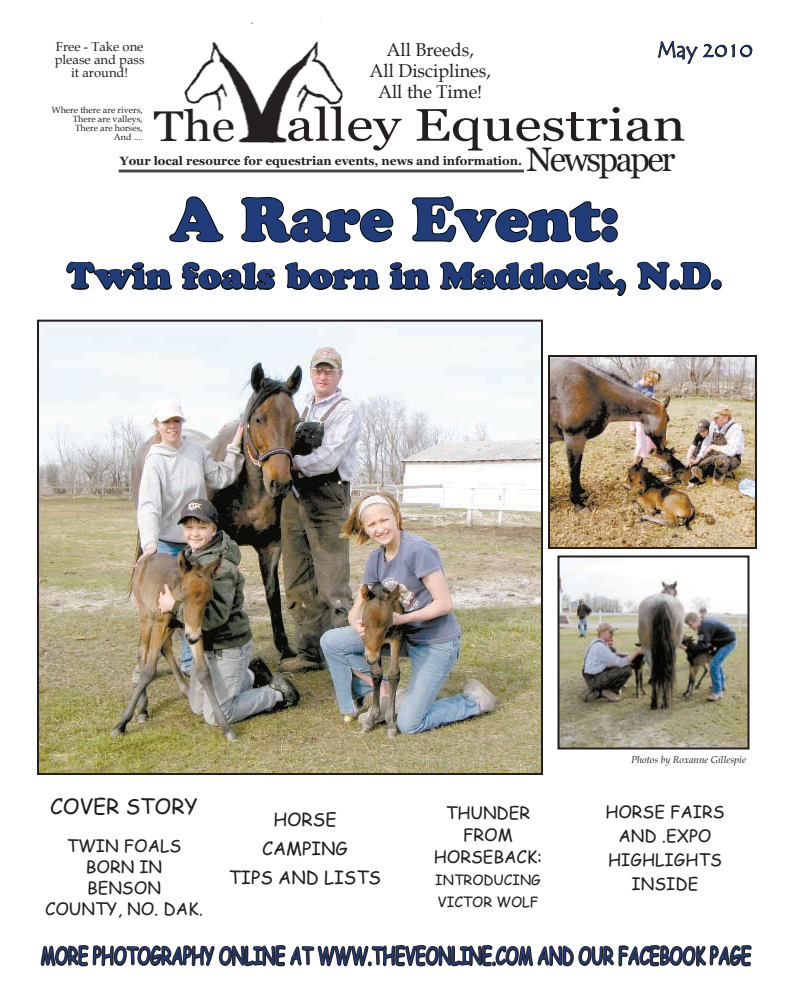
<style>
.page{position:relative;width:792px;height:1008px;background:#fff}
.page>*{position:absolute;margin:0;border:0;box-sizing:border-box;transform-origin:0 0}
.t1{font:60px "Cooper Black Std";color:#213d79}
.t2{font:45.5px "Georgia";color:#231f20;scale:1.23 1}
.t3{font:43px "Georgia";color:#231f20;scale:1.12 1}
.t4{font:36px "Cooper Black Std";color:#213d79}
.t5{font:34px "Georgia";letter-spacing:-.07em;color:#231f20}
.t6{font:23.2px "Comic Sans MS";color:#223d79;scale:.69 1}
.t7{font:22px "Papyrus";color:#223d79}
.t8{font:21px "Comic Sans MS";color:#231f20}
.t9{font:18.5px/21px "Book Antiqua";color:#231f20;text-align:center}
.t10{font:18px/29px "Comic Sans MS";color:#231f20;text-align:center}
.t11{font:17px/21px "Comic Sans MS";color:#231f20;text-align:center}
.t12{font:14px/22px "Comic Sans MS";color:#231f20}
.t13{font:13px/13px "Book Antiqua";color:#231f20;text-align:center}
.t14{font:700 12px "Georgia";color:#231f20}
.t15{font:italic 10px "Book Antiqua";color:#231f20}
.t16{font:9px/9px "Book Antiqua";color:#231f20;text-align:right}
.s1{font-family:"Tempus Sans ITC"}
</style>
<div class="page">
<img style="left:184px;top:18px;width:159px;height:75px">
<svg style="left:658px;top:41px;width:94px;height:23px"></svg>
<img style="left:40px;top:323px;width:500px;height:449px">
<svg style="left:65px;top:93px;width:562px;height:298px"></svg>
<svg style="left:637px;top:261px;width:34px;height:29px"></svg>
<div style="left:669px;top:279px;width:11px;height:11px;border:2px solid #040708;border-radius:50%"></div>
<svg style="left:679px;top:262px;width:33px;height:28px"></svg>
<div style="left:711px;top:279px;width:11px;height:11px;border:2px solid #040708;border-radius:50%"></div>
<svg style="left:40px;top:945px;width:712px;height:22px"></svg>
<img style="left:561px;top:572px;width:186px;height:175px">
<div style="left:558px;top:556px;width:192px;height:194px;border:2px solid #231f20"></div>
<img style="left:551px;top:358px;width:203px;height:188px">
<div style="left:548px;top:355px;width:209px;height:194px;border:2px solid #231f20"></div>
<hr style="left:119px;top:170px;width:405px;height:1px;background:#231f20">
<hr style="left:119px;top:171px;width:405px;height:1px;background:#231f20">
<hr style="left:119px;top:172px;width:405px;height:1px;background:#231f20">
<p class="t13" style="left:55px;top:39px;width:91px">Free - Take one please and pass it around!</p>
<p class="t9" style="left:369px;top:39px;width:123px">All Breeds,<br>All Disciplines,<br>All the Time!</p>
<p class="t7" style="left:657px;top:36px;width:97px"><span class="s1">May</span> 2010</p>
<h2 class="t2" style="left:286px;top:99px;width:326px">alley Equestrian</h2>
<p class="t16" style="left:52px;top:106px;width:93px">Where there are rivers,<br>There are valleys,<br>There are horses,<br>And ....</p>
<h3 class="t3" style="left:154px;top:101px;width:74px">The</h3>
<h3 class="t5" style="left:526px;top:140px;width:151px">Newspaper</h3>
<p class="t14" style="left:120px;top:154px;width:404px">Your local resource for equestrian events, news and information.</p>
<h1 class="t1" style="left:170px;top:183px;width:450px">A Rare Event:</h1>
<h3 class="t4" style="left:67px;top:254px;width:656px">Twin foals born in Maddock, N.D.</h3>
<p class="t8" style="left:50px;top:791px;width:149px">COVER STORY</p>
<p class="t11" style="left:45px;top:835px;width:159px">TWIN FOALS<br>BORN IN<br>BENSON<br>COUNTY, NO. DAK.</p>
<p class="t10" style="left:229px;top:805px;width:154px">HORSE<br>CAMPING<br>TIPS AND LISTS</p>
<p class="t11" style="left:434px;top:802px;width:110px;line-height:22px">THUNDER<br>FROM<br>HORSEBACK:</p>
<p class="t12" style="left:435px;top:869px;width:107px">INTRODUCING<br>VICTOR WOLF</p>
<p class="t15" style="left:631px;top:753px;width:116px">Photos by Roxanne Gillespie</p>
<p class="t11" style="left:605px;top:800px;width:121px;line-height:24px">HORSE FAIRS<br>AND .EXPO<br>HIGHLIGHTS<br>INSIDE</p>
<h3 class="t6" style="left:41px;top:939px;width:1031px">MORE PHOTOGRAPHY ONLINE AT WWW.THEVEONLINE.COM AND OUR FACEBOOK PAGE</h3>
</div>
